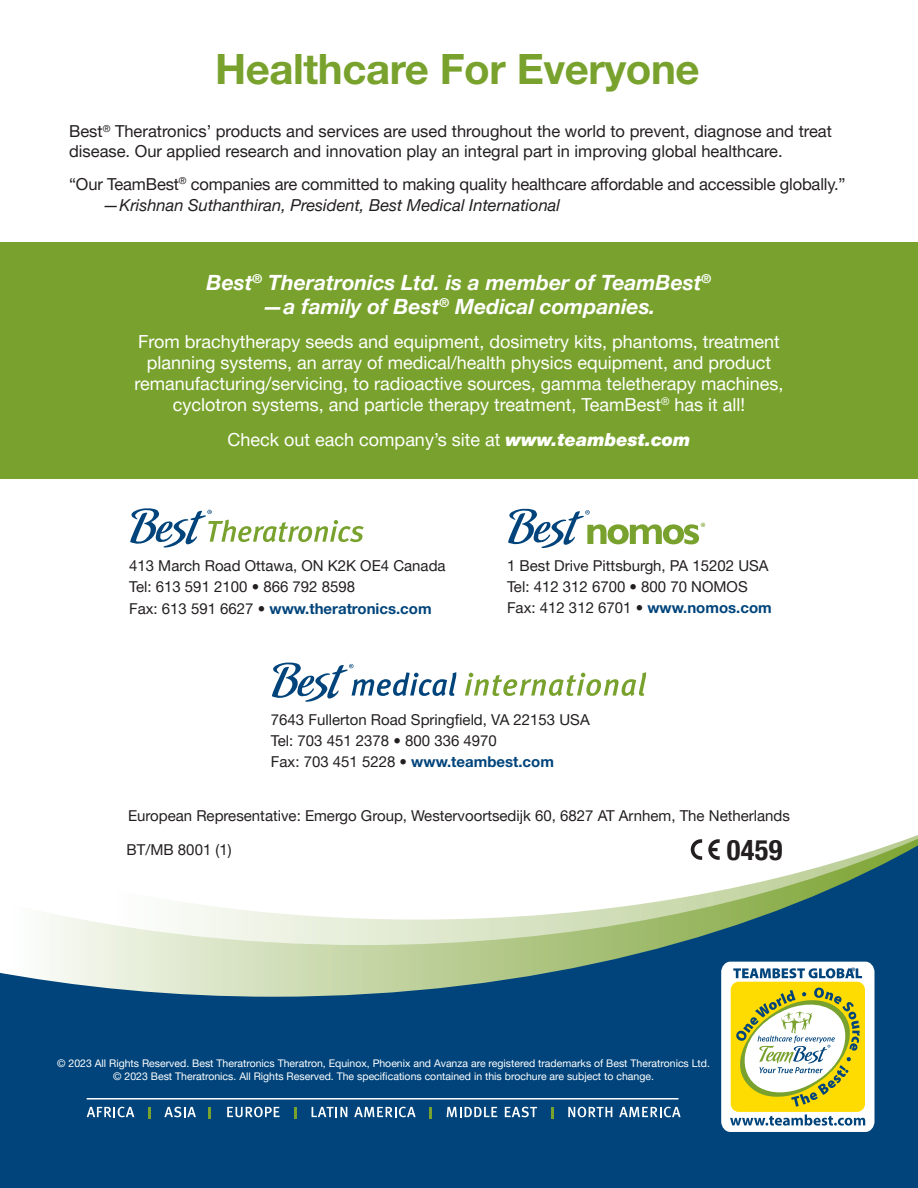
<style>
.page{position:relative;width:918px;height:1188px;background:#fff}
.page>*{position:absolute;margin:0;border:0;box-sizing:border-box;transform-origin:0 0}
.t1{font:700 42px "Helvetica Neue LT Pro";letter-spacing:-.01em;color:#78a22d}
.t2{font:700 condensed 28.5px "Helvetica Neue LT Pro";color:#231f20}
.t3{font:italic 700 21px/24px "Helvetica Neue LT Pro";color:#fff;text-align:center}
.t4{font:18px/21px "Helvetica Neue LT Pro";color:#fff;text-align:center}
.t5{font:16.5px/19.5px "Helvetica Neue LT Pro";color:#231f20}
.t6{font:15px/21px "Helvetica Neue LT Pro";color:#231f20}
.t7{font:700 10.8px "Myriad Pro";color:#00447b}
.t8{font:10.5px/12.6px "Helvetica Neue LT Pro";color:#fff;text-align:center}
.s1{font-style:italic}
.s2{font-weight:900;font-style:italic}
.s3{font-weight:700;color:#00447b}
</style>
<div class="page">
<svg style="left:0;top:838px;width:918px;height:350px;fill:#00447b"></svg>
<svg style="left:691px;top:839px;width:29px;height:22px"></svg>
<svg style="left:465px;top:672px;width:181px;height:24px"></svg>
<svg style="left:272px;top:662px;width:184px;height:40px"></svg>
<svg style="left:508px;top:508px;width:197px;height:40px"></svg>
<svg style="left:130px;top:508px;width:234px;height:40px"></svg>
<hr style="left:87px;top:1098px;width:591px;height:2px;background:#fff">
<svg style="left:87px;top:1107px;width:47px;height:10px"></svg>
<svg style="left:164px;top:1107px;width:32px;height:10px"></svg>
<svg style="left:227px;top:1107px;width:53px;height:10px"></svg>
<svg style="left:312px;top:1107px;width:35px;height:10px"></svg>
<svg style="left:354px;top:1107px;width:62px;height:10px"></svg>
<svg style="left:447px;top:1107px;width:50px;height:10px"></svg>
<svg style="left:505px;top:1107px;width:32px;height:10px"></svg>
<svg style="left:568px;top:1107px;width:44px;height:10px"></svg>
<svg style="left:619px;top:1107px;width:62px;height:10px"></svg>
<svg style="left:148px;top:1107px;width:2px;height:12px"></svg>
<svg style="left:208px;top:1107px;width:2px;height:12px"></svg>
<svg style="left:294px;top:1107px;width:2px;height:12px"></svg>
<svg style="left:429px;top:1107px;width:2px;height:12px"></svg>
<svg style="left:551px;top:1107px;width:2px;height:12px"></svg>
<div style="left:0;top:242px;width:918px;height:236px;background:#78a22d"></div>
<svg style="left:721px;top:962px;width:153px;height:170px"></svg>
<h1 class="t1" style="left:215px;top:43px;width:486px">Healthcare For Everyone</h1>
<p class="t5" style="left:69px;top:121px;width:764px">Best<sup>®</sup> Theratronics’ products and services are used throughout the world to prevent, diagnose and treat disease. Our applied research and innovation play an integral part in improving global healthcare.</p>
<p class="t5" style="left:103px;top:173px;width:744px;line-height:21px;text-indent:-34px">“Our TeamBest<sup>®</sup> companies are committed to making quality healthcare affordable and accessible globally.” <span class="s1">—Krishnan Suthanthiran, President, Best Medical International</span></p>
<h3 class="t3" style="left:207px;top:270px;width:506px">Best<sup>®</sup> Theratronics Ltd. is a member of TeamBest<sup>® </sup>—a family of Best<sup>®</sup> Medical companies.</h3>
<p class="t4" style="left:135px;top:331px;width:650px">From brachytherapy seeds and equipment, dosimetry kits, phantoms, treatment planning systems, an array of medical/health physics equipment, and product remanufacturing/servicing, to radioactive sources, gamma teletherapy machines, cyclotron systems, and particle therapy treatment, TeamBest<sup>®</sup> has it all!</p>
<p class="t4" style="left:228px;top:428px;width:464px">Check out each company’s site at <span class="s2">www.teambest.com</span></p>
<p class="t6" style="left:129px;top:555px;width:318px">413 March Road Ottawa, ON K2K OE4 Canada<br>Tel: 613 591 2100 • 866 792 8598<br>Fax: 613 591 6627 • <span class="s3">www.theratronics.com</span></p>
<p class="t6" style="left:507px;top:555px;width:266px">1 Best Drive Pittsburgh, PA 15202 USA<br>Tel: 412 312 6700 • 800 70 NOMOS<br>Fax: 412 312 6701 • <span class="s3">www.nomos.com</span></p>
<p class="t6" style="left:271px;top:709px;width:320px">7643 Fullerton Road Springfield, VA 22153 USA<br>Tel: 703 451 2378 • 800 336 4970<br>Fax: 703 451 5228 • <span class="s3">www.teambest.com</span></p>
<p class="t6" style="left:128px;top:805px;width:663px">European Representative: Emergo Group, Westervoortsedijk 60, 6827 AT Arnhem, The Netherlands</p>
<h2 class="t2" style="left:727px;top:832px;width:57px">0459</h2>
<p class="t6" style="left:127px;top:838px;width:107px">BT/MB 8001 (1)</p>
<p class="t8" style="left:57px;top:1057px;width:654px">© 2023 All Rights Reserved. Best Theratronics Theratron, Equinox, Phoenix and Avanza are registered trademarks of Best Theratronics Ltd. © 2023 Best Theratronics. All Rights Reserved. The specifications contained in this brochure are subject to change.</p>
<p class="t7" style="left:851px;top:964px;width:6px">®</p>
</div>
